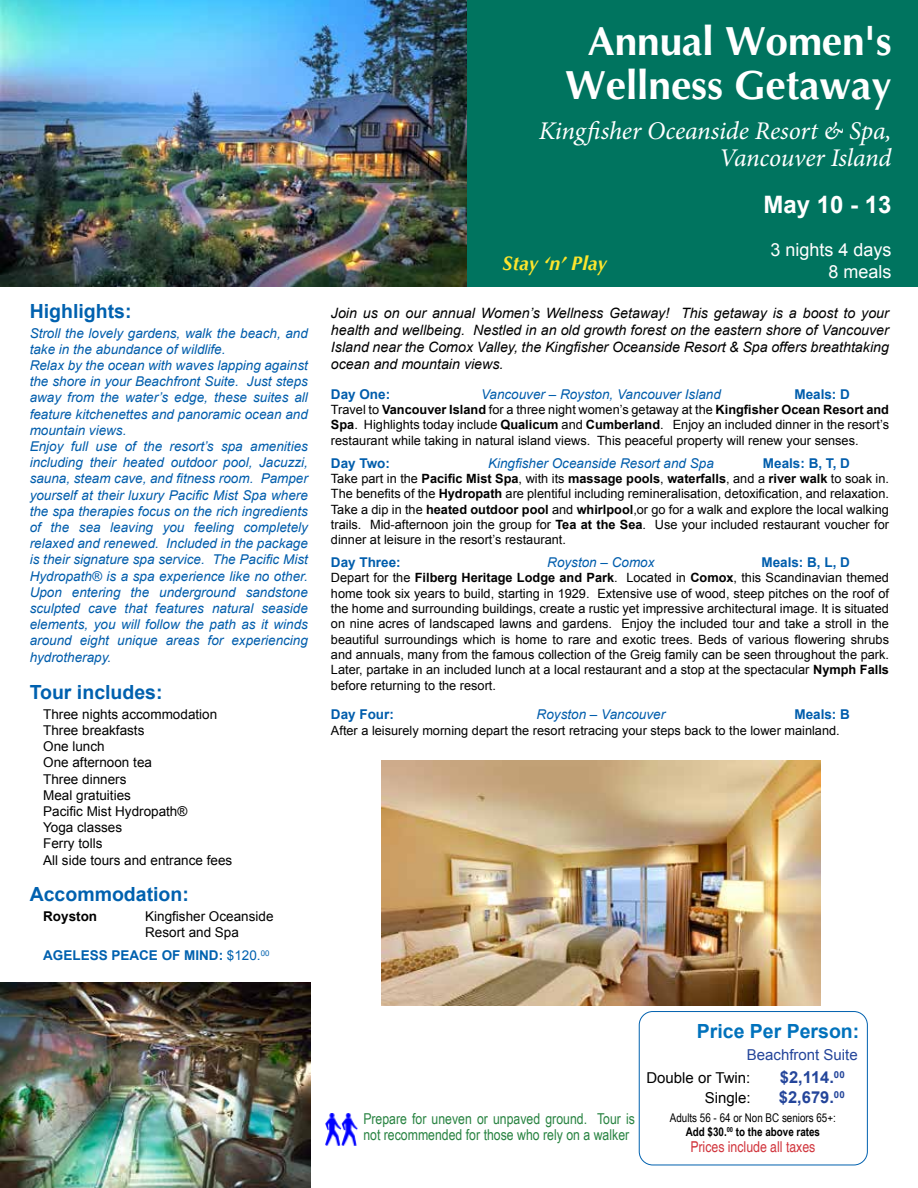
<style>
.page{position:relative;width:918px;height:1188px;background:#fff}
.page>*{position:absolute;margin:0;border:0;box-sizing:border-box;transform-origin:0 0}
.t1{font:700 40.5px/43.5px "Optima";color:#fff;text-align:center}
.t2{font:italic 25.5px/27px "Minion Pro";letter-spacing:-.005em;color:#fff;text-align:right}
.t3{font:700 24px "Arial";color:#fff}
.t4{font:700 19.5px "Arial";color:#0061af}
.t5{font:700 19.5px "Arial";color:#0072bc}
.t6{font:italic 700 19.5px "Optima";color:#fce52d}
.t7{font:18px/22.5px "Arial";color:#fff;text-align:right}
.t8{font:700 16.5px "Arial";color:#24459a}
.t9{font:15px/15.8px "Arial Narrow";color:#288341}
.t10{font:condensed 15px "Helvetica";color:#d1353d}
.t11{font:15px "Arial";color:#000}
.t12{font:15px "Arial";color:#24459a}
.t13{font:italic 14.25px/17.1px "Arial";color:#000;text-align:justify}
.t14{font:italic 13.5px/16.2px "Arial";color:#005dac}
.t15{font:13.5px/16.2px "Arial";color:#000}
.t16{font:700 13.5px "Arial";color:#005dac}
.t17{font:700 13.5px "Arial";color:#0061af}
.t18{font:700 13.5px "Arial";color:#000}
.t19{font:12.75px/15.3px "Arial";color:#000;text-align:justify}
.t20{font:12px/13.5px "Arial Narrow";color:#000;text-align:center}
.s1{font-weight:400}
.s2{font-weight:700}
</style>
<div class="page">
<img style="left:1px;top:982px;width:310px;height:206px">
<img style="left:382px;top:761px;width:438px;height:245px">
<div style="left:466px;top:0;width:452px;height:287px;background:#00745f"></div>
<div style="left:639px;top:1011px;width:229px;height:154px;border:1px solid #0061af;border-radius:14px"></div>
<img style="left:1px;top:0;width:466px;height:286px">
<img style="left:325px;top:1114px;width:33px;height:31px">
<h3 class="t4" style="left:30px;top:298px;width:103px">Highlights:</h3>
<p class="t14" style="left:30px;top:325px;width:280px">Stroll the lovely gardens, walk the beach, and take in the abundance of wildlife.<br>Relax by the ocean with waves lapping against the shore in your Beachfront Suite. Just steps away from the water’s edge, these suites all feature kitchenettes and panoramic ocean and mountain views.<br>Enjoy full use of the resort’s spa amenities including their heated outdoor pool, Jacuzzi, sauna, steam cave, and fitness room. Pamper yourself at their luxury Pacific Mist Spa where the spa therapies focus on the rich ingredients of the sea leaving you feeling completely relaxed and renewed. Included in the package is their signature spa service. The Pacific Mist Hydropath® is a spa experience like no other.<br>Upon entering the underground sandstone sculpted cave that features natural seaside elements, you will follow the path as it winds around eight unique areas for experiencing hydrotherapy.</p>
<h3 class="t4" style="left:30px;top:680px;width:134px">Tour includes:</h3>
<p class="t15" style="left:43px;top:706px;width:191px">Three nights accommodation<br>Three breakfasts<br>One lunch<br>One afternoon tea<br>Three dinners<br>Meal gratuities<br>Pacific Mist Hydropath®<br>Yoga classes<br>Ferry tolls<br>All side tours and entrance fees</p>
<h3 class="t4" style="left:30px;top:882px;width:161px">Accommodation:</h3>
<p class="t18" style="left:43px;top:907px;width:56px">Royston</p>
<p class="t15" style="left:145px;top:908px;width:130px">Kingfisher Oceanside<br>Resort and Spa</p>
<p class="t17" style="left:43px;top:946px;width:228px">AGELESS PEACE OF MIND: <span class="s1">$120.</span><sup>00</sup></p>
<h1 class="t1" style="left:565px;top:20px;width:328px">Annual Women's<br>Wellness Getaway</h1>
<h2 class="t2" style="left:539px;top:118px;width:354px">Kingfisher Oceanside Resort &amp; Spa,<br>Vancouver Island</h2>
<h3 class="t3" style="left:763px;top:188px;width:130px">May 10 - 13</h3>
<h3 class="t7" style="left:770px;top:238px;width:123px">3 nights 4 days<br>8 meals</h3>
<h3 class="t6" style="left:503px;top:252px;width:106px">Stay ‘n’ Play</h3>
<p class="t13" style="left:331px;top:304px;width:560px">Join us on our annual Women’s Wellness Getaway! This getaway is a boost to your health and wellbeing. Nestled in an old growth forest on the eastern shore of Vancouver Island near the Comox Valley, the Kingfisher Oceanside Resort &amp; Spa offers breathtaking ocean and mountain views.</p>
<p class="t16" style="left:331px;top:385px;width:61px">Day One:</p>
<p class="t14" style="left:481px;top:386px;width:241px">Vancouver – Royston, Vancouver Island</p>
<p class="t16" style="left:794px;top:385px;width:57px">Meals: D</p>
<p class="t19" style="left:331px;top:402px;width:560px">Travel to <span class="s2">Vancouver Island</span> for a three night women’s getaway at the <span class="s2">Kingfisher Ocean Resort and Spa</span>. Highlights today include <span class="s2">Qualicum</span> and <span class="s2">Cumberland</span>. Enjoy an included dinner in the resort’s restaurant while taking in natural island views. This peaceful property will renew your senses.</p>
<p class="t16" style="left:331px;top:454px;width:61px">Day Two:</p>
<p class="t14" style="left:488px;top:455px;width:227px">Kingfisher Oceanside Resort and Spa</p>
<p class="t16" style="left:763px;top:454px;width:89px">Meals: B, T, D</p>
<p class="t19" style="left:331px;top:471px;width:560px">Take part in the <span class="s2">Pacific Mist Spa</span>, with its <span class="s2">massage pools</span>, <span class="s2">waterfalls</span>, and a <span class="s2">river walk</span> to soak in.<br>The benefits of the <span class="s2">Hydropath</span> are plentiful including remineralisation, detoxification, and relaxation.<br>Take a dip in the <span class="s2">heated outdoor pool</span> and <span class="s2">whirlpool</span>,or go for a walk and explore the local walking trails. Mid-afternoon join the group for <span class="s2">Tea at the Sea</span>. Use your included restaurant voucher for dinner at leisure in the resort’s restaurant.</p>
<p class="t16" style="left:331px;top:553px;width:71px">Day Three:</p>
<p class="t14" style="left:547px;top:554px;width:109px">Royston – Comox</p>
<p class="t16" style="left:761px;top:553px;width:90px">Meals: B, L, D</p>
<p class="t19" style="left:331px;top:570px;width:560px">Depart for the <span class="s2">Filberg Heritage Lodge and Park</span>. Located in <span class="s2">Comox</span>, this Scandinavian themed home took six years to build, starting in 1929. Extensive use of wood, steep pitches on the roof of the home and surrounding buildings, create a rustic yet impressive architectural image. It is situated on nine acres of landscaped lawns and gardens. Enjoy the included tour and take a stroll in the beautiful surroundings which is home to rare and exotic trees. Beds of various flowering shrubs and annuals, many from the famous collection of the Greig family can be seen throughout the park.<br>Later, partake in an included lunch at a local restaurant and a stop at the spectacular <span class="s2">Nymph Falls </span>before returning to the resort.</p>
<p class="t16" style="left:331px;top:706px;width:65px">Day Four:</p>
<p class="t14" style="left:537px;top:707px;width:130px">Royston – Vancouver</p>
<p class="t16" style="left:794px;top:706px;width:57px">Meals: B</p>
<p class="t19" style="left:331px;top:723px;width:510px">After a leisurely morning depart the resort retracing your steps back to the lower mainland.</p>
<p class="t9" style="left:363px;top:1110px;width:273px">Prepare for uneven or unpaved ground. Tour is not recommended for those who rely on a walker</p>
<h3 class="t5" style="left:697px;top:1019px;width:164px">Price Per Person:</h3>
<p class="t12" style="left:747px;top:1045px;width:112px">Beachfront Suite</p>
<p class="t11" style="left:646px;top:1068px;width:105px">Double or Twin:</p>
<p class="t8" style="left:780px;top:1067px;width:66px">$2,114.<sup>00</sup></p>
<p class="t11" style="left:705px;top:1088px;width:47px">Single:</p>
<p class="t8" style="left:779px;top:1087px;width:67px">$2,679.<sup>00</sup></p>
<p class="t20" style="left:670px;top:1111px;width:168px">Adults 56 - 64 or Non BC seniors 65+:<br><span class="s2">Add $30.</span><sup>00</sup> <span class="s2">to the above rates</span></p>
<p class="t10" style="left:690px;top:1138px;width:127px">Prices include all taxes</p>
</div>
